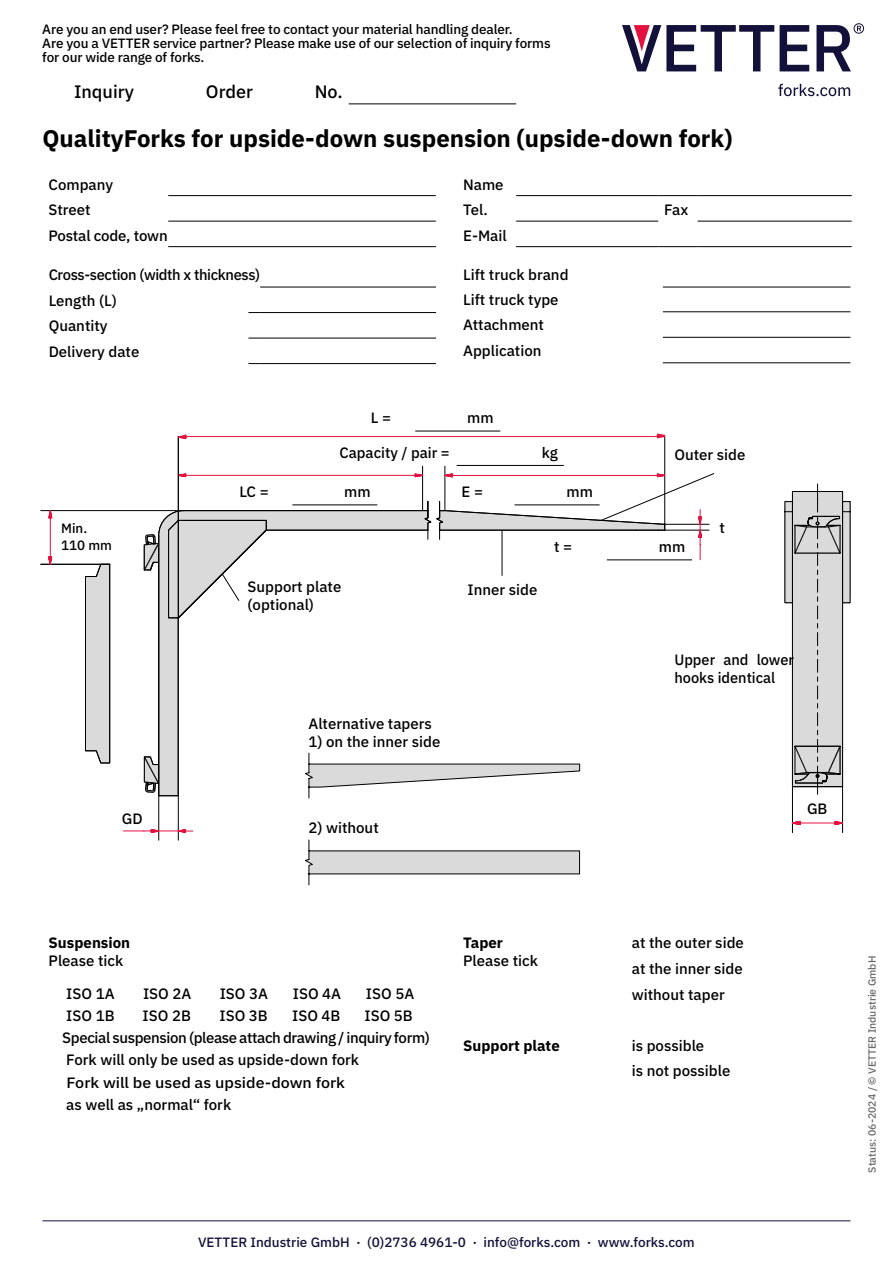
<style>
.page{position:relative;width:893px;height:1263px;background:#fff}
.page>*{position:absolute;margin:0;border:0;box-sizing:border-box;transform-origin:0 0}
.t1{font:700 24px "IBM Plex Sans";color:#000}
.t2{font:500 18px "IBM Plex Sans";color:#000}
.t3{font:500 15px/25.5px "IBM Plex Sans";color:#000}
.t4{font:700 15px "IBM Plex Sans";color:#000}
.t5{font:500 13.5px/14.2px "IBM Plex Sans";letter-spacing:-.01em;color:#000}
.t6{font:500 13.5px "IBM Plex Sans";color:#131139}
.t7{font:500 10.5px "IBM Plex Sans";color:#69666a}
</style>
<div class="page">
<hr style="left:168px;top:195px;width:268px;height:1px;background:#000">
<hr style="left:168px;top:221px;width:268px;height:1px;background:#000">
<hr style="left:168px;top:246px;width:268px;height:1px;background:#000">
<hr style="left:516px;top:195px;width:142px;height:1px;background:#000">
<hr style="left:658px;top:195px;width:40px;height:1px;background:#000">
<hr style="left:698px;top:195px;width:154px;height:1px;background:#000">
<hr style="left:516px;top:221px;width:142px;height:1px;background:#000">
<hr style="left:516px;top:246px;width:142px;height:1px;background:#000">
<hr style="left:658px;top:246px;width:40px;height:1px;background:#000">
<hr style="left:698px;top:246px;width:154px;height:1px;background:#000">
<hr style="left:698px;top:221px;width:154px;height:1px;background:#000">
<hr style="left:260px;top:287px;width:176px;height:1px;background:#000">
<svg style="left:248px;top:312px;width:12px;height:1px"></svg>
<hr style="left:260px;top:312px;width:176px;height:1px;background:#000">
<svg style="left:248px;top:338px;width:12px;height:1px"></svg>
<hr style="left:260px;top:338px;width:176px;height:1px;background:#000">
<svg style="left:248px;top:363px;width:12px;height:1px"></svg>
<hr style="left:260px;top:363px;width:176px;height:1px;background:#000">
<hr style="left:663px;top:287px;width:187px;height:1px;background:#000">
<hr style="left:663px;top:311px;width:187px;height:1px;background:#000">
<hr style="left:663px;top:337px;width:187px;height:1px;background:#000">
<hr style="left:663px;top:362px;width:187px;height:1px;background:#000">
<hr style="left:42px;top:1220px;width:808px;height:1px;background:#131139">
<svg style="left:622px;top:25px;width:152px;height:46px"></svg>
<svg style="left:780px;top:25px;width:29px;height:46px"></svg>
<svg style="left:816px;top:23px;width:48px;height:48px"></svg>
<svg style="left:778px;top:84px;width:72px;height:12px"></svg>
<hr style="left:349px;top:103px;width:167px;height:1px;background:#000">
<svg style="left:784px;top:484px;width:67px;height:349px"></svg>
<hr style="left:415px;top:431px;width:85px;height:1px;background:#000">
<svg style="left:177px;top:437px;width:489px;height:36px"></svg>
<svg style="left:656px;top:433px;width:10px;height:6px"></svg>
<hr style="left:186px;top:436px;width:471px;height:1px;background:#e51240">
<hr style="left:178px;top:436px;width:1px;height:182px;background:#000">
<hr style="left:41px;top:564px;width:60px;height:1px;background:#000">
<svg style="left:48px;top:473px;width:667px;height:412px"></svg>
<svg style="left:177px;top:434px;width:10px;height:6px"></svg>
<hr style="left:457px;top:465px;width:107px;height:1px;background:#000">
<hr style="left:292px;top:504px;width:85px;height:1px;background:#000">
<p class="t5" style="left:42px;top:21px;width:510px">Are you an end user? Please feel free to contact your material handling dealer.<br>Are you a VETTER service partner? Please make use of our selection of inquiry forms for our wide range of forks.</p>
<p class="t2" style="left:74px;top:77px;width:62px">Inquiry</p>
<p class="t2" style="left:206px;top:77px;width:49px">Order</p>
<p class="t2" style="left:315px;top:77px;width:29px">No.</p>
<h1 class="t1" style="left:43px;top:119px;width:692px">QualityForks for upside-down suspension (upside-down fork)</h1>
<p class="t3" style="left:49px;top:170px;width:121px">Company<br>Street<br>Postal code, town</p>
<p class="t3" style="left:463px;top:170px;width:42px">Name<br>Tel.</p>
<p class="t3" style="left:463px;top:221px;width:45px">E-Mail</p>
<p class="t3" style="left:49px;top:261px;width:213px">Cross-section (width x thickness)<br>Length (L)<br>Quantity<br>Delivery date</p>
<p class="t3" style="left:463px;top:261px;width:107px">Lift truck brand<br>Lift truck type<br>Attachment<br>Application</p>
<p class="t3" style="left:371px;top:403px;width:22px">L =</p>
<p class="t3" style="left:467px;top:403px;width:28px">mm</p>
<p class="t3" style="left:339px;top:439px;width:112px">Capacity / pair =</p>
<p class="t3" style="left:542px;top:439px;width:18px">kg</p>
<p class="t3" style="left:239px;top:477px;width:31px">LC =</p>
<p class="t3" style="left:344px;top:477px;width:28px">mm</p>
<p class="t3" style="left:462px;top:477px;width:23px">E =</p>
<p class="t3" style="left:566px;top:477px;width:28px">mm</p>
<p class="t3" style="left:664px;top:196px;width:26px">Fax</p>
<p class="t3" style="left:674px;top:440px;width:73px">Outer side</p>
<p class="t5" style="left:61px;top:519px;width:52px;line-height:16.2px">Min.<br>110 mm</p>
<p class="t3" style="left:248px;top:572px;width:95px">Support plate</p>
<p class="t3" style="left:467px;top:576px;width:71px">Inner side</p>
<p class="t3" style="left:248px;top:590px;width:68px">(optional)</p>
<p class="t3" style="left:308px;top:709px;width:125px">Alternative tapers</p>
<p class="t3" style="left:308px;top:727px;width:133px">1) on the inner side</p>
<p class="t3" style="left:554px;top:532px;width:20px">t =</p>
<p class="t3" style="left:659px;top:532px;width:28px">mm</p>
<p class="t3" style="left:719px;top:514px;width:7px">t</p>
<p class="t3" style="left:674px;top:650px;width:121px;line-height:18px">Upper and lower hooks identical</p>
<p class="t3" style="left:122px;top:804px;width:22px">GD</p>
<p class="t3" style="left:308px;top:814px;width:72px">2) without</p>
<p class="t3" style="left:807px;top:795px;width:22px">GB</p>
<p class="t4" style="left:49px;top:930px;width:83px">Suspension</p>
<p class="t3" style="left:49px;top:946px;width:76px">Please tick</p>
<p class="t3" style="left:66px;top:979px;width:50px">ISO 1A</p>
<p class="t3" style="left:143px;top:979px;width:50px">ISO 2A</p>
<p class="t3" style="left:220px;top:979px;width:50px">ISO 3A</p>
<p class="t3" style="left:293px;top:979px;width:50px">ISO 4A</p>
<p class="t3" style="left:366px;top:979px;width:50px">ISO 5A</p>
<p class="t3" style="left:66px;top:1001px;width:50px">ISO 1B</p>
<p class="t3" style="left:143px;top:1001px;width:50px">ISO 2B</p>
<p class="t3" style="left:219px;top:1001px;width:50px">ISO 3B</p>
<p class="t3" style="left:292px;top:1001px;width:50px">ISO 4B</p>
<p class="t3" style="left:62px;top:1003px;width:369px;line-height:22.2px;text-indent:302px">ISO 5B Special suspension (please attach drawing / inquiry form)<br>Fork will only be used as upside-down fork<br>Fork will be used as upside-down fork<br>as well as „normal“ fork</p>
<p class="t4" style="left:463px;top:930px;width:41px">Taper</p>
<p class="t3" style="left:463px;top:946px;width:76px">Please tick</p>
<p class="t3" style="left:632px;top:929px;width:114px;text-align:justify">at the outer side at the inner side without taper</p>
<p class="t4" style="left:463px;top:1033px;width:98px">Support plate</p>
<p class="t3" style="left:632px;top:1031px;width:100px">is possible<br>is not possible</p>
<p class="t6" style="left:198px;top:1232px;width:498px">VETTER Industrie GmbH · (0)2736 4961-0 · info@forks.com · www.forks.com</p>
<p class="t7" style="left:864px;top:1172px;width:218px;rotate:-90deg">Status: 06-2024 / © VETTER Industrie GmbH</p>
</div>
